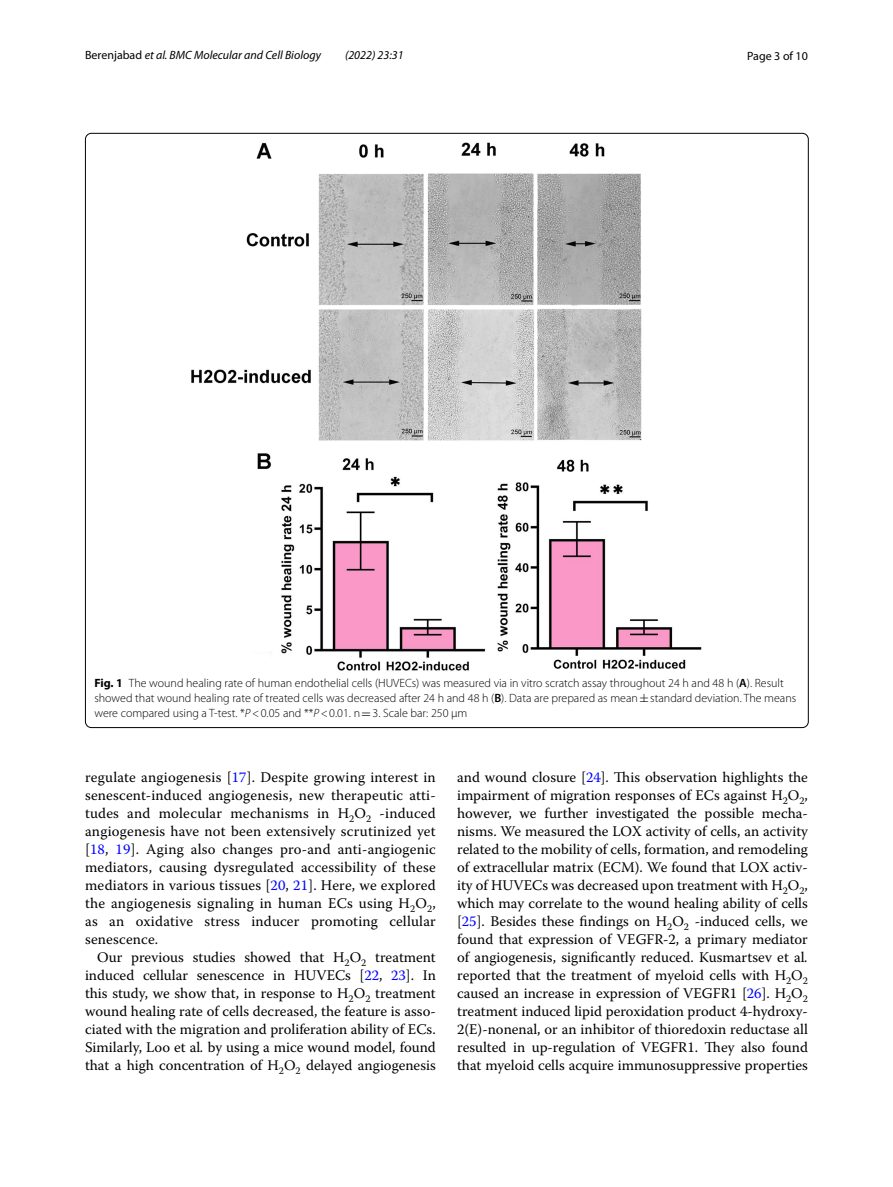
<style>
.page{position:relative;width:893px;height:1187px;background:#fff}
.page>*{position:absolute;margin:0;border:0;box-sizing:border-box;transform-origin:0 0}
.t1{font:14.7px/18px "Warnock Pro";color:#000;text-align:justify}
.t2{font:300 12px/15px "Myriad Pro";color:#000}
.t3{font:italic 12px "Myriad Pro";color:#000}
.t4{font:12px "Myriad Pro";color:#000}
.s1{font-style:normal}
.s2{font-weight:700}
.s3{font-weight:600}
.s4{font-family:"MTSY";font-weight:400}
.s5{font-style:italic}
.s6{color:#00f}
</style>
<div class="page">
<img style="left:192px;top:142px;width:510px;height:529px">
<p class="t3" style="left:85px;top:48px;width:237px"><span class="s1">Berenjabad</span> et al. BMC Molecular and Cell Biology</p>
<p class="t3" style="left:345px;top:48px;width:60px">(2022) 23:31</p>
<p class="t4" style="left:747px;top:48px;width:62px">Page 3 of 10</p>
<p class="t2" style="left:94px;top:675px;width:703px"><span class="s2">Fig. 1</span> The wound healing rate of human endothelial cells (HUVECs) was measured via in vitro scratch assay throughout 24 h and 48 h (<span class="s3">A</span>). Result showed that wound healing rate of treated cells was decreased after 24 h and 48 h (<span class="s3">B</span>). Data are prepared as mean<span class="s4">±</span>standard deviation. The means were compared using a T-test. *<span class="s5">P</span>&lt;0.05 and **<span class="s5">P</span>&lt;0.01. n<span class="s4">=</span>3. Scale bar: 250 µm</p>
<p class="t1" style="left:85px;top:767px;width:352px">regulate angiogenesis [<span class="s6">17</span>]. Despite growing interest in senescent-induced angiogenesis, new therapeutic atti&shy;tudes and molecular mechanisms in H<sub>2</sub>O<sub>2</sub> -induced angiogenesis have not been extensively scrutinized yet [<span class="s6">18</span>, <span class="s6">19</span>]. Aging also changes pro-and anti-angiogenic mediators, causing dysregulated accessibility of these mediators in various tissues [<span class="s6">20</span>, <span class="s6">21</span>]. Here, we explored the angiogenesis signaling in human ECs using H<sub>2</sub>O<sub>2</sub>, as an oxidative stress inducer promoting cellular senescence.</p>
<p class="t1" style="left:85px;top:947px;width:352px;text-indent:12px">Our previous studies showed that H<sub>2</sub>O<sub>2</sub> treatment induced cellular senescence in HUVECs [<span class="s6">22</span>, <span class="s6">23</span>]. In this study, we show that, in response to H<sub>2</sub>O<sub>2</sub> treatment wound healing rate of cells decreased, the feature is asso&shy;ciated with the migration and proliferation ability of ECs.<br>Similarly, Loo et al<span class="s5">.</span> by using a mice wound model, found that a high concentration of H<sub>2</sub>O<sub>2</sub> delayed angiogenesis</p>
<p class="t1" style="left:457px;top:767px;width:352px">and wound closure [<span class="s6">24</span>]. This observation highlights the impairment of migration responses of ECs against H<sub>2</sub>O<sub>2</sub>, however, we further investigated the possible mecha&shy;nisms. We measured the LOX activity of cells, an activity related to the mobility of cells, formation, and remodeling of extracellular matrix (ECM). We found that LOX activ&shy;ity of HUVECs was decreased upon treatment with H<sub>2</sub>O<sub>2</sub>, which may correlate to the wound healing ability of cells [<span class="s6">25</span>]. Besides these findings on H<sub>2</sub>O<sub>2</sub> -induced cells, we found that expression of VEGFR-2, a primary mediator of angiogenesis, significantly reduced. Kusmartsev et al<span class="s5">. </span>reported that the treatment of myeloid cells with H<sub>2</sub>O<sub>2 </sub>caused an increase in expression of VEGFR1 [<span class="s6">26</span>]. H<sub>2</sub>O<sub>2 </sub>treatment induced lipid peroxidation product 4-hydroxy-2(E)-nonenal, or an inhibitor of thioredoxin reductase all resulted in up-regulation of VEGFR1. They also found that myeloid cells acquire immunosuppressive properties</p>
</div>
